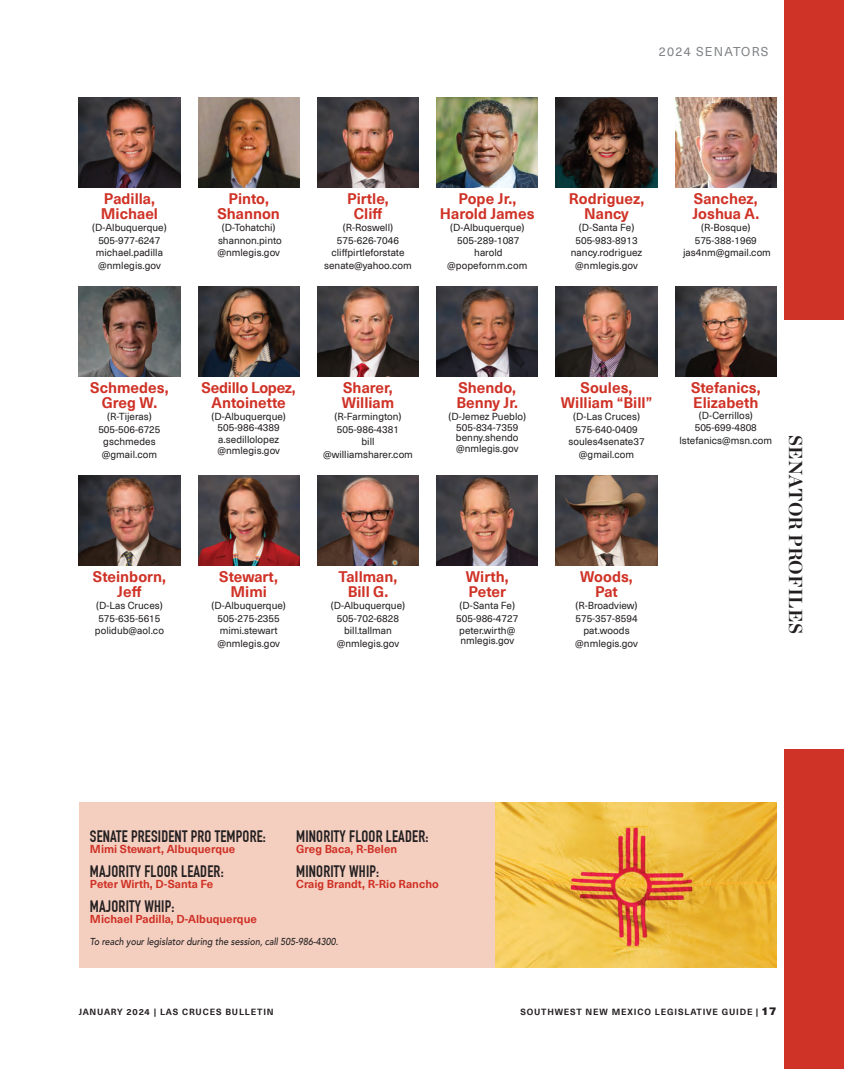
<style>
.page{position:relative;width:844px;height:1069px;background:#fff}
.page>*{position:absolute;margin:0;border:0;box-sizing:border-box;transform-origin:0 0}
.t1{font:700 18.75px "Chronicle Display";letter-spacing:.01em;color:#231f20}
.t2{font:700 16.25px "DIN Condensed";letter-spacing:.01em;color:#231f20}
.t3{font:700 15px "Neue Haas Unica Pro";color:#cf3226}
.t4{font:700 15px "Neue Haas Unica Pro";letter-spacing:-.02em;color:#cf3226}
.t5{font:12.5px "Neue Haas Unica Pro";letter-spacing:.1em;color:#808285}
.t6{font:700 11.25px "Neue Haas Unica Pro";color:#cf3226}
.t7{font:10px/12.5px "Neue Haas Unica Pro";color:#231f20;text-align:center}
.t8{font:italic 500 10px "Avenir LT Std";color:#231f20;scale:.89 1}
.t9{font:700 8.75px "Neue Haas Unica Pro";letter-spacing:.095em;color:#231f20}
.s1{font-weight:900;font-size:11.25px}
</style>
<div class="page">
<div style="left:784px;top:0;width:60px;height:319px;background:#cf3226"></div>
<div style="left:784px;top:750px;width:60px;height:319px;background:#cf3226"></div>
<div style="left:79px;top:802px;width:697px;height:166px;background:#f4cfc0"></div>
<img style="left:496px;top:802px;width:280px;height:166px">
<img style="left:198px;top:286px;width:101px;height:90px">
<img style="left:317px;top:286px;width:102px;height:90px">
<img style="left:437px;top:286px;width:101px;height:90px">
<img style="left:556px;top:286px;width:101px;height:90px">
<img style="left:675px;top:286px;width:101px;height:90px">
<img style="left:79px;top:286px;width:101px;height:90px">
<img style="left:79px;top:475px;width:101px;height:90px">
<img style="left:198px;top:475px;width:101px;height:90px">
<img style="left:317px;top:475px;width:102px;height:90px">
<img style="left:437px;top:475px;width:101px;height:90px">
<img style="left:556px;top:475px;width:101px;height:90px">
<img style="left:317px;top:97px;width:102px;height:90px">
<img style="left:556px;top:97px;width:101px;height:90px">
<img style="left:675px;top:97px;width:101px;height:90px">
<img style="left:198px;top:97px;width:101px;height:90px">
<img style="left:437px;top:97px;width:101px;height:90px">
<img style="left:79px;top:97px;width:101px;height:90px">
<p class="t5" style="left:659px;top:44px;width:111px">2024 SENATORS</p>
<p class="t3" style="left:104px;top:189px;width:53px">Padilla,</p>
<p class="t3" style="left:101px;top:204px;width:59px">Michael</p>
<p class="t7" style="left:92px;top:221px;width:76px">(D-Albuquerque)</p>
<p class="t7" style="left:98px;top:234px;width:64px">505-977-6247</p>
<p class="t7" style="left:96px;top:246px;width:69px">michael.padilla</p>
<p class="t7" style="left:98px;top:259px;width:64px">@nmlegis.gov</p>
<p class="t3" style="left:228px;top:189px;width:42px">Pinto,</p>
<p class="t3" style="left:217px;top:204px;width:64px">Shannon</p>
<p class="t7" style="left:222px;top:221px;width:55px">(D-Tohatchi)</p>
<p class="t7" style="left:218px;top:234px;width:65px">shannon.pinto</p>
<p class="t7" style="left:217px;top:246px;width:64px">@nmlegis.gov</p>
<p class="t3" style="left:347px;top:189px;width:43px">Pirtle,</p>
<p class="t3" style="left:354px;top:204px;width:30px">Cliff</p>
<p class="t7" style="left:343px;top:221px;width:52px">(R-Roswell)</p>
<p class="t7" style="left:337px;top:234px;width:64px">575-626-7046</p>
<p class="t7" style="left:324px;top:246px;width:89px">cliffpirtleforstate senate@yahoo.com</p>
<p class="t3" style="left:458px;top:189px;width:59px">Pope Jr.,</p>
<p class="t3" style="left:440px;top:204px;width:96px">Harold James</p>
<p class="t7" style="left:450px;top:221px;width:76px">(D-Albuquerque)</p>
<p class="t7" style="left:457px;top:234px;width:64px">505-289-1087</p>
<p class="t7" style="left:474px;top:246px;width:30px">harold</p>
<p class="t7" style="left:447px;top:259px;width:82px">@popefornm.com</p>
<p class="t3" style="left:569px;top:189px;width:77px">Rodriguez,</p>
<p class="t3" style="left:584px;top:204px;width:46px">Nancy</p>
<p class="t7" style="left:579px;top:221px;width:57px">(D-Santa Fe)</p>
<p class="t7" style="left:575px;top:234px;width:64px">505-983-8913</p>
<p class="t7" style="left:571px;top:246px;width:73px">nancy.rodriguez</p>
<p class="t7" style="left:575px;top:259px;width:64px">@nmlegis.gov</p>
<p class="t3" style="left:694px;top:189px;width:65px">Sanchez,</p>
<p class="t3" style="left:692px;top:204px;width:68px">Joshua A.</p>
<p class="t7" style="left:701px;top:221px;width:51px">(R-Bosque)</p>
<p class="t7" style="left:695px;top:234px;width:64px">575-388-1969</p>
<p class="t7" style="left:683px;top:246px;width:89px">jas4nm@gmail.com</p>
<p class="t3" style="left:90px;top:378px;width:80px">Schmedes,</p>
<p class="t3" style="left:102px;top:393px;width:57px">Greg W.</p>
<p class="t7" style="left:107px;top:410px;width:46px">(R-Tijeras)</p>
<p class="t7" style="left:98px;top:423px;width:64px">505-506-6725</p>
<p class="t7" style="left:103px;top:435px;width:54px">gschmedes</p>
<p class="t7" style="left:102px;top:448px;width:57px">@gmail.com</p>
<p class="t4" style="left:202px;top:378px;width:96px">Sedillo Lopez,</p>
<p class="t3" style="left:212px;top:393px;width:76px">Antoinette</p>
<p class="t7" style="left:212px;top:410px;width:76px">(D-Albuquerque)</p>
<p class="t7" style="left:218px;top:422px;width:64px">505-986-4389</p>
<p class="t7" style="left:218px;top:433px;width:62px">a.sedillolopez</p>
<p class="t7" style="left:217px;top:444px;width:64px">@nmlegis.gov</p>
<p class="t3" style="left:343px;top:378px;width:51px">Sharer,</p>
<p class="t3" style="left:342px;top:393px;width:54px">William</p>
<p class="t7" style="left:334px;top:410px;width:68px">(R-Farmington)</p>
<p class="t7" style="left:337px;top:423px;width:64px">505-986-4381</p>
<p class="t7" style="left:323px;top:435px;width:91px">bill @williamsharer.com</p>
<p class="t3" style="left:93px;top:567px;width:75px">Steinborn,</p>
<p class="t3" style="left:117px;top:582px;width:26px">Jeff</p>
<p class="t7" style="left:96px;top:599px;width:68px">(D-Las Cruces)</p>
<p class="t7" style="left:98px;top:612px;width:64px">575-635-5615</p>
<p class="t7" style="left:95px;top:624px;width:71px">polidub@aol.co</p>
<p class="t3" style="left:219px;top:567px;width:60px">Stewart,</p>
<p class="t3" style="left:230px;top:582px;width:38px">Mimi</p>
<p class="t7" style="left:212px;top:599px;width:76px">(D-Albuquerque)</p>
<p class="t7" style="left:218px;top:612px;width:64px">505-275-2355</p>
<p class="t7" style="left:220px;top:624px;width:59px">mimi.stewart</p>
<p class="t7" style="left:217px;top:637px;width:64px">@nmlegis.gov</p>
<p class="t3" style="left:339px;top:567px;width:60px">Tallman,</p>
<p class="t3" style="left:348px;top:582px;width:42px">Bill G.</p>
<p class="t7" style="left:331px;top:599px;width:76px">(D-Albuquerque)</p>
<p class="t7" style="left:337px;top:612px;width:64px">505-702-6828</p>
<p class="t7" style="left:344px;top:624px;width:49px">bill.tallman</p>
<p class="t7" style="left:337px;top:637px;width:64px">@nmlegis.gov</p>
<p class="t3" style="left:458px;top:378px;width:59px">Shendo,</p>
<p class="t3" style="left:456px;top:393px;width:63px">Benny Jr.</p>
<p class="t7" style="left:448px;top:410px;width:79px">(D-Jemez Pueblo)</p>
<p class="t7" style="left:456px;top:421px;width:64px">505-834-7359</p>
<p class="t7" style="left:456px;top:432px;width:64px">benny.shendo</p>
<p class="t7" style="left:456px;top:442px;width:64px">@nmlegis.gov</p>
<p class="t3" style="left:466px;top:567px;width:44px">Wirth,</p>
<p class="t3" style="left:468px;top:582px;width:39px">Peter</p>
<p class="t7" style="left:459px;top:599px;width:57px">(D-Santa Fe)</p>
<p class="t7" style="left:456px;top:612px;width:64px">505-986-4727</p>
<p class="t7" style="left:459px;top:626px;width:58px;line-height:10px;text-align:left">peter.wirth@ nmlegis.gov</p>
<p class="t3" style="left:580px;top:378px;width:53px">Soules,</p>
<p class="t3" style="left:561px;top:393px;width:93px">William “Bill”</p>
<p class="t7" style="left:573px;top:410px;width:68px">(D-Las Cruces)</p>
<p class="t7" style="left:575px;top:423px;width:64px">575-640-0409</p>
<p class="t7" style="left:568px;top:435px;width:78px">soules4senate37</p>
<p class="t7" style="left:579px;top:448px;width:57px">@gmail.com</p>
<p class="t3" style="left:580px;top:567px;width:54px">Woods,</p>
<p class="t3" style="left:595px;top:582px;width:24px">Pat</p>
<p class="t7" style="left:575px;top:599px;width:63px">(R-Broadview)</p>
<p class="t7" style="left:575px;top:612px;width:64px">575-357-8594</p>
<p class="t7" style="left:583px;top:624px;width:48px">pat.woods</p>
<p class="t7" style="left:575px;top:637px;width:64px">@nmlegis.gov</p>
<p class="t3" style="left:691px;top:378px;width:71px">Stefanics,</p>
<p class="t3" style="left:693px;top:393px;width:67px">Elizabeth</p>
<p class="t7" style="left:699px;top:409px;width:56px">(D-Cerrillos)</p>
<p class="t7" style="left:695px;top:422px;width:64px">505-699-4808</p>
<p class="t7" style="left:679px;top:434px;width:94px">lstefanics@msn.com</p>
<h1 class="t1" style="left:811px;top:435px;width:201px;rotate:90deg">SENATOR PROFILES</h1>
<p class="t2" style="left:90px;top:826px;width:177px">SENATE PRESIDENT PRO TEMPORE:</p>
<p class="t6" style="left:90px;top:842px;width:147px">Mimi Stewart, Albuquerque</p>
<p class="t2" style="left:90px;top:861px;width:135px">MAJORITY FLOOR LEADER:</p>
<p class="t6" style="left:90px;top:877px;width:125px">Peter Wirth, D-Santa Fe</p>
<p class="t2" style="left:90px;top:896px;width:86px">MAJORITY WHIP:</p>
<p class="t6" style="left:90px;top:912px;width:168px">Michael Padilla, D-Albuquerque</p>
<p class="t2" style="left:296px;top:826px;width:134px">MINORITY FLOOR LEADER:</p>
<p class="t6" style="left:296px;top:842px;width:103px">Greg Baca, R-Belen</p>
<p class="t2" style="left:296px;top:861px;width:85px">MINORITY WHIP:</p>
<p class="t6" style="left:296px;top:877px;width:144px">Craig Brandt, R-Rio Rancho</p>
<p class="t8" style="left:90px;top:936px;width:280px">To reach your legislator during the session, call 505-986-4300.</p>
<p class="t9" style="left:79px;top:1006px;width:196px">JANUARY 2024 | LAS CRUCES BULLETIN</p>
<p class="t9" style="left:520px;top:1006px;width:258px">SOUTHWEST NEW MEXICO LEGISLATIVE GUIDE | <span class="s1">17</span></p>
</div>
